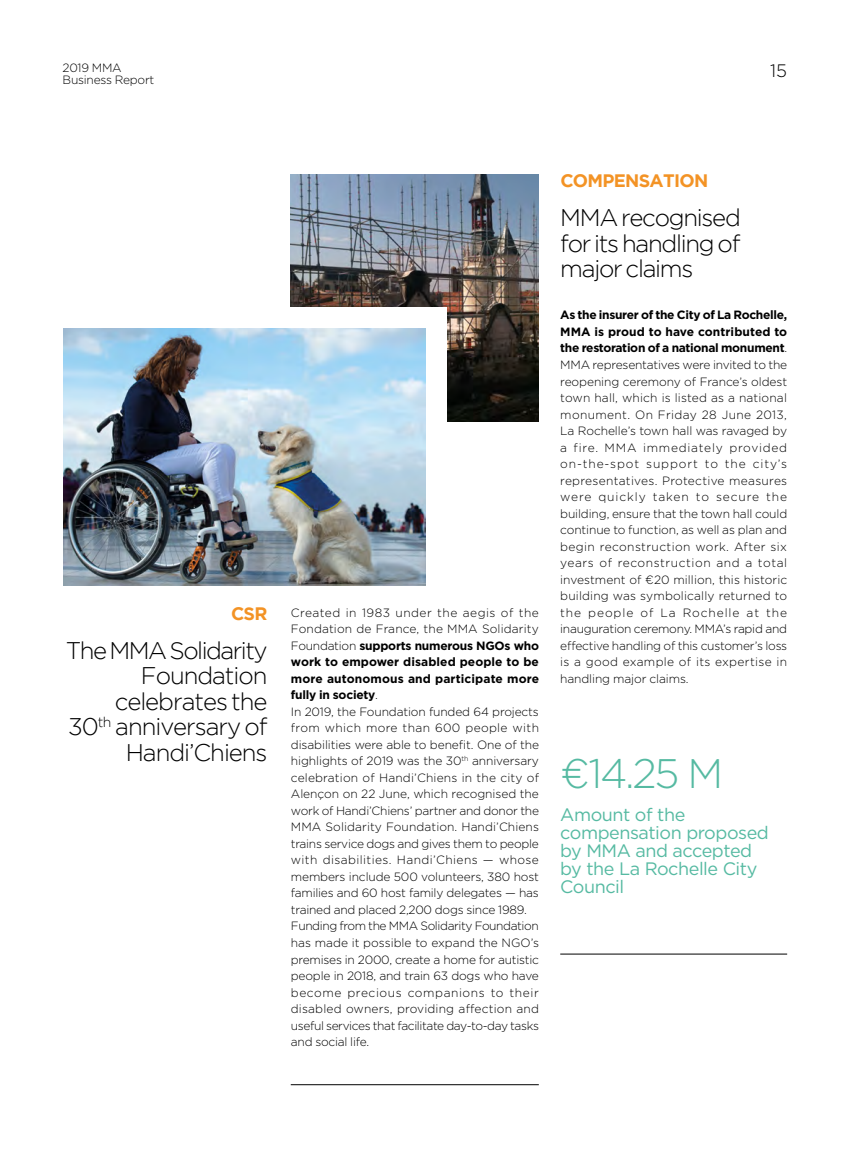
<style>
.page{position:relative;width:851px;height:1149px;background:#fff}
.page>*{position:absolute;margin:0;border:0;box-sizing:border-box;transform-origin:0 0}
.t1{font:300 41.25px "Gotham";color:#56baa2}
.t2{font:300 24px/25.5px "Gotham";letter-spacing:-.055em;color:#000;text-align:justify}
.t3{font:18px/18px "Gotham";letter-spacing:-.025em;color:#56baa2}
.t4{font:700 18px "Gotham";letter-spacing:-.04em;color:#f39325}
.t5{font:300 18px "Gotham";color:#000}
.t6{font:300 12px/16.5px "Gotham";letter-spacing:-.01em;color:#000;text-align:justify}
.s1{font-weight:700}
</style>
<div class="page">
<img style="left:291px;top:174px;width:248px;height:247px">
<hr style="left:291px;top:1084px;width:247px;height:1px;background:#000">
<hr style="left:560px;top:953px;width:227px;height:1px;background:#000">
<div style="left:252px;top:307px;width:194px;height:135px;background:#fff"></div>
<img style="left:64px;top:329px;width:361px;height:256px">
<p class="t6" style="left:63px;top:59px;width:61px">2019 MMA</p>
<h3 class="t5" style="left:770px;top:59px;width:18px">15</h3>
<p class="t6" style="left:63px;top:71px;width:93px">Business Report</p>
<h3 class="t4" style="left:231px;top:602px;width:38px">CSR</h3>
<h2 class="t2" style="left:66px;top:637px;width:203px;text-align:right">The MMA Solidarity<br>Foundation celebrates the<br>30<sup>th</sup> anniversary of<br>Handi’Chiens</h2>
<p class="t6" style="left:291px;top:603px;width:250px;text-align:left">Created in 1983 under the aegis of the Fondation de France, the MMA Solidarity Foundation <span class="s1">supports numerous NGOs who work to empower disabled people to be more autonomous and participate more fully in society</span>.<br>In 2019, the Foundation funded 64 projects from which more than 600 people with disabilities were able to benefit. One of the highlights of 2019 was the 30<sup>th</sup> anniversary celebration of Handi’Chiens in the city of Alençon on 22 June, which recognised the work of Handi’Chiens’ partner and donor the MMA Solidarity Foundation. Handi’Chiens trains service dogs and gives them to people with disabilities. Handi’Chiens — whose members include 500 volunteers, 380 host families and 60 host family delegates — has trained and placed 2,200 dogs since 1989.<br>Funding from the MMA Solidarity Foundation has made it possible to expand the NGO’s premises in 2000, create a home for autistic people in 2018, and train 63 dogs who have become precious companions to their disabled owners, providing affection and useful services that facilitate day-to-day tasks and social life.</p>
<h3 class="t4" style="left:560px;top:170px;width:149px">COMPENSATION</h3>
<h2 class="t2" style="left:560px;top:205px;width:182px">MMA recognised for its handling of major claims</h2>
<p class="t6" style="left:560px;top:306px;width:228px"><span class="s1">As the insurer of the City of La Rochelle, MMA is proud to have contributed to the restoration of a national monument</span>.<br>MMA representatives were invited to the reopening ceremony of France’s oldest town hall, which is listed as a national monument. On Friday 28 June 2013, La Rochelle’s town hall was ravaged by a fire. MMA immediately provided on-the-spot support to the city’s representatives. Protective measures were quickly taken to secure the building, ensure that the town hall could continue to function, as well as plan and begin reconstruction work. After six years of reconstruction and a total investment of €20 million, this historic building was symbolically returned to the people of La Rochelle at the inauguration ceremony. MMA’s rapid and effective handling of this customer’s loss is a good example of its expertise in handling major claims.</p>
<h1 class="t1" style="left:560px;top:747px;width:164px">€14.25 M</h1>
<h3 class="t3" style="left:560px;top:804px;width:210px">Amount of the compensation proposed by MMA and accepted by the La Rochelle City<br>Council</h3>
</div>
